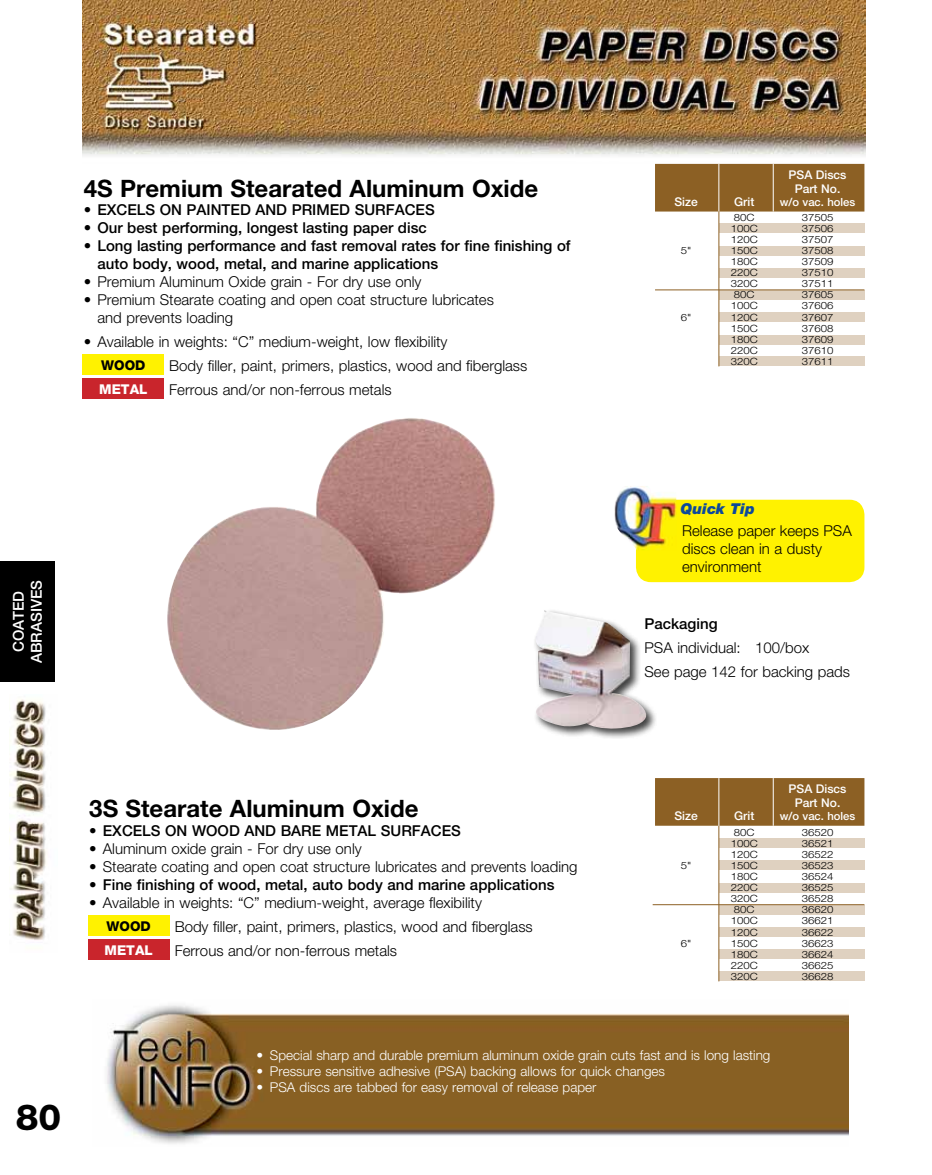
<style>
.page{position:relative;width:932px;height:1175px;background:#fff}
.page>*{position:absolute;margin:0;border:0;box-sizing:border-box;transform-origin:0 0}
.t1{font:800 36px "Helvetica Neue";color:#000}
.t2{font:700 24px "Helvetica Neue";color:#000}
.t3{font:300 15px/24px "Helvetica Neue";color:#000}
.t4{font:500 15px/18px "Helvetica Neue";color:#000}
.t5{font:500 15px/18px "Helvetica Neue";color:#fff;text-align:center}
.t6{font:italic 900 15px "Helvetica Neue";color:#0c499c}
.t7{font:300 13.5px "Helvetica Neue";color:#fff}
.t8{font:800 13.5px "Helvetica Neue";color:#fff}
.t9{font:800 13.5px "Helvetica Neue";color:#000}
.t10{font:500 12px/13.5px "Helvetica Neue";color:#fff;text-align:center}
.t11{font:500 11.25px "Helvetica Neue";color:#fff}
.t12{font:300 10.05px "Helvetica Neue";color:#000;scale:1.14 1}
.s1{font-weight:300}
</style>
<div class="page">
<img style="left:82px;top:0;width:783px;height:164px">
<img style="left:107px;top:1005px;width:741px;height:139px">
<div style="left:718px;top:882px;width:146px;height:10px;background:#dfd1c0"></div>
<div style="left:718px;top:860px;width:146px;height:10px;background:#dfd1c0"></div>
<div style="left:718px;top:838px;width:146px;height:10px;background:#dfd1c0"></div>
<div style="left:718px;top:905px;width:146px;height:9px;background:#dfd1c0"></div>
<div style="left:718px;top:927px;width:146px;height:10px;background:#dfd1c0"></div>
<div style="left:718px;top:949px;width:146px;height:10px;background:#dfd1c0"></div>
<div style="left:718px;top:971px;width:146px;height:10px;background:#dfd1c0"></div>
<hr style="left:652px;top:904px;width:212px;height:1px;background:#8c6024">
<div style="left:655px;top:164px;width:209px;height:47px;background:#8c6024"></div>
<hr style="left:772px;top:164px;width:1px;height:47px;background:#fff">
<hr style="left:718px;top:164px;width:1px;height:47px;background:#fff">
<div style="left:718px;top:268px;width:146px;height:9px;background:#dfd1c0"></div>
<div style="left:718px;top:246px;width:146px;height:9px;background:#dfd1c0"></div>
<div style="left:718px;top:223px;width:146px;height:10px;background:#dfd1c0"></div>
<div style="left:718px;top:290px;width:146px;height:10px;background:#dfd1c0"></div>
<div style="left:718px;top:312px;width:146px;height:10px;background:#dfd1c0"></div>
<div style="left:718px;top:335px;width:146px;height:9px;background:#dfd1c0"></div>
<div style="left:718px;top:356px;width:146px;height:10px;background:#dfd1c0"></div>
<hr style="left:655px;top:289px;width:209px;height:1px;background:#8c6024">
<hr style="left:718px;top:825px;width:1px;height:156px;background:#8c6024">
<div style="left:655px;top:778px;width:209px;height:47px;background:#8c6024;border:2px solid #8c6024"></div>
<hr style="left:772px;top:778px;width:1px;height:47px;background:#fff">
<hr style="left:718px;top:778px;width:1px;height:47px;background:#fff">
<div style="left:88px;top:939px;width:81px;height:20px;background:#c9252c"></div>
<div style="left:88px;top:915px;width:81px;height:20px;background:#fff200"></div>
<div style="left:82px;top:379px;width:82px;height:20px;background:#c9252c"></div>
<div style="left:82px;top:354px;width:82px;height:21px;background:#fff200"></div>
<img style="left:10px;top:699px;width:36px;height:241px">
<img style="left:167px;top:418px;width:328px;height:312px">
<div style="left:637px;top:501px;width:225px;height:79px;background:#fff200;border-radius:14px"></div>
<div style="left:636px;top:500px;width:228px;height:82px;border:3px solid #fff200;border-radius:14px"></div>
<img style="left:614px;top:486px;width:63px;height:64px">
<hr style="left:718px;top:211px;width:1px;height:155px;background:#8c6024">
<div style="left:0;top:561px;width:54px;height:120px;background:#000"></div>
<div style="left:532px;top:607px;width:124px;height:131px;background:#000;opacity:.75"></div>
<img style="left:535px;top:610px;width:111px;height:118px">
<h2 class="t2" style="left:84px;top:173px;width:456px">4S Premium Stearated Aluminum Oxide</h2>
<p class="t4" style="left:84px;top:200px;width:352px"><span class="s1">•</span> EXCELS ON PAINTED AND PRIMED SURFACES</p>
<p class="t4" style="left:84px;top:218px;width:344px"><span class="s1">•</span> Our best performing, longest lasting paper disc</p>
<p class="t4" style="left:97px;top:236px;width:475px;text-indent:-14px"><span class="s1">•</span> Long lasting performance and fast removal rates for fine finishing of auto body, wood, metal, and marine applications</p>
<p class="t3" style="left:84px;top:269px;width:339px">• Premium Aluminum Oxide grain - For dry use only</p>
<p class="t3" style="left:97px;top:290px;width:398px;line-height:18px;text-indent:-14px">• Premium Stearate coating and open coat structure lubricates and prevents loading</p>
<p class="t3" style="left:169px;top:329px;width:359px;text-indent:-85px">• Available in weights: “C” medium-weight, low flexibility<br>Body filler, paint, primers, plastics, wood and fiberglass</p>
<p class="t8" style="left:99px;top:381px;width:50px">METAL</p>
<p class="t3" style="left:169px;top:377px;width:224px">Ferrous and/or non-ferrous metals</p>
<p class="t9" style="left:101px;top:357px;width:46px">WOOD</p>
<p class="t10" style="left:788px;top:168px;width:59px">PSA Discs<br>Part No.</p>
<p class="t10" style="left:674px;top:195px;width:25px">Size</p>
<p class="t10" style="left:734px;top:195px;width:22px">Grit</p>
<p class="t11" style="left:779px;top:195px;width:77px">w/o vac. holes</p>
<p class="t12" style="left:734px;top:211px;width:20px">80C</p>
<p class="t12" style="left:801px;top:211px;width:29px">37505</p>
<p class="t12" style="left:730px;top:222px;width:25px">100C</p>
<p class="t12" style="left:801px;top:222px;width:29px">37506</p>
<p class="t12" style="left:730px;top:233px;width:25px">120C</p>
<p class="t12" style="left:801px;top:233px;width:29px">37507</p>
<p class="t12" style="left:681px;top:244px;width:11px">5"</p>
<p class="t12" style="left:730px;top:244px;width:25px">150C</p>
<p class="t12" style="left:801px;top:244px;width:29px">37508</p>
<p class="t12" style="left:730px;top:255px;width:25px">180C</p>
<p class="t12" style="left:801px;top:255px;width:29px">37509</p>
<p class="t12" style="left:730px;top:266px;width:25px">220C</p>
<p class="t12" style="left:801px;top:266px;width:29px">37510</p>
<p class="t12" style="left:730px;top:277px;width:25px">320C</p>
<p class="t12" style="left:801px;top:277px;width:29px">37511</p>
<p class="t12" style="left:734px;top:289px;width:20px">80C</p>
<p class="t12" style="left:801px;top:289px;width:29px">37605</p>
<p class="t12" style="left:730px;top:300px;width:25px">100C</p>
<p class="t12" style="left:801px;top:300px;width:29px">37606</p>
<p class="t12" style="left:681px;top:311px;width:11px">6"</p>
<p class="t12" style="left:730px;top:311px;width:25px">120C</p>
<p class="t12" style="left:801px;top:311px;width:29px">37607</p>
<p class="t12" style="left:730px;top:322px;width:25px">150C</p>
<p class="t12" style="left:801px;top:322px;width:29px">37608</p>
<p class="t12" style="left:730px;top:333px;width:25px">180C</p>
<p class="t12" style="left:801px;top:333px;width:29px">37609</p>
<p class="t12" style="left:730px;top:344px;width:25px">220C</p>
<p class="t12" style="left:801px;top:344px;width:29px">37610</p>
<p class="t12" style="left:730px;top:355px;width:25px">320C</p>
<p class="t12" style="left:801px;top:355px;width:29px">37611</p>
<p class="t5" style="left:9px;top:663px;width:85px;rotate:-90deg">COATED<br>ABRASIVES</p>
<p class="t5" style="left:5px;top:658px;width:76px;rotate:-90deg">GRINDING</p>
<p class="t6" style="left:680px;top:499px;width:76px">Quick Tip</p>
<p class="t3" style="left:682px;top:521px;width:171px;line-height:18px">Release paper keeps PSA discs clean in a dusty environment</p>
<p class="t4" style="left:644px;top:614px;width:75px">Packaging</p>
<p class="t3" style="left:644px;top:635px;width:207px">PSA individual: 100/box<br>See page 142 for backing pads</p>
<h1 class="t1" style="left:16px;top:1095px;width:47px">80</h1>
<p class="t10" style="left:788px;top:782px;width:59px">PSA Discs<br>Part No.</p>
<h2 class="t2" style="left:89px;top:794px;width:331px">3S Stearate Aluminum Oxide</h2>
<p class="t10" style="left:674px;top:809px;width:25px">Size</p>
<p class="t10" style="left:734px;top:809px;width:22px">Grit</p>
<p class="t11" style="left:779px;top:809px;width:77px">w/o vac. holes</p>
<p class="t4" style="left:89px;top:821px;width:373px"><span class="s1">•</span> EXCELS ON WOOD AND BARE METAL SURFACES</p>
<p class="t3" style="left:89px;top:835px;width:274px">• Aluminum oxide grain - For dry use only</p>
<p class="t3" style="left:89px;top:853px;width:489px">• Stearate coating and open coat structure lubricates and prevents loading</p>
<p class="t4" style="left:89px;top:875px;width:466px"><span class="s1">•</span> Fine finishing of wood, metal, auto body and marine applications</p>
<p class="t3" style="left:175px;top:889px;width:359px;text-indent:-85px">• Available in weights: “C” medium-weight, average flexibility<br>Body filler, paint, primers, plastics, wood and fiberglass</p>
<p class="t8" style="left:104px;top:941px;width:50px">METAL</p>
<p class="t3" style="left:175px;top:937px;width:224px">Ferrous and/or non-ferrous metals</p>
<p class="t12" style="left:734px;top:826px;width:20px">80C</p>
<p class="t12" style="left:801px;top:826px;width:29px">36520</p>
<p class="t12" style="left:730px;top:837px;width:25px">100C</p>
<p class="t12" style="left:801px;top:837px;width:29px">36521</p>
<p class="t12" style="left:730px;top:848px;width:25px">120C</p>
<p class="t12" style="left:801px;top:848px;width:29px">36522</p>
<p class="t12" style="left:680px;top:859px;width:11px">5"</p>
<p class="t12" style="left:730px;top:859px;width:25px">150C</p>
<p class="t12" style="left:801px;top:859px;width:29px">36523</p>
<p class="t12" style="left:730px;top:870px;width:25px">180C</p>
<p class="t12" style="left:801px;top:870px;width:29px">36524</p>
<p class="t12" style="left:730px;top:881px;width:25px">220C</p>
<p class="t12" style="left:801px;top:881px;width:29px">36525</p>
<p class="t12" style="left:730px;top:892px;width:25px">320C</p>
<p class="t12" style="left:801px;top:892px;width:29px">36528</p>
<p class="t12" style="left:734px;top:903px;width:20px">80C</p>
<p class="t12" style="left:801px;top:903px;width:29px">36620</p>
<p class="t12" style="left:730px;top:914px;width:25px">100C</p>
<p class="t12" style="left:801px;top:914px;width:29px">36621</p>
<p class="t12" style="left:730px;top:925px;width:25px">120C</p>
<p class="t12" style="left:801px;top:925px;width:29px">36622</p>
<p class="t12" style="left:680px;top:937px;width:11px">6"</p>
<p class="t12" style="left:730px;top:937px;width:25px">150C</p>
<p class="t12" style="left:801px;top:937px;width:29px">36623</p>
<p class="t12" style="left:730px;top:948px;width:25px">180C</p>
<p class="t12" style="left:801px;top:948px;width:29px">36624</p>
<p class="t12" style="left:730px;top:959px;width:25px">220C</p>
<p class="t12" style="left:801px;top:959px;width:29px">36625</p>
<p class="t12" style="left:730px;top:970px;width:25px">320C</p>
<p class="t12" style="left:801px;top:970px;width:29px">36628</p>
<p class="t9" style="left:106px;top:917px;width:46px">WOOD</p>
<p class="t7" style="left:256px;top:1046px;width:515px">• Special sharp and durable premium aluminum oxide grain cuts fast and is long lasting</p>
<p class="t7" style="left:256px;top:1063px;width:410px">• Pressure sensitive adhesive (PSA) backing allows for quick changes</p>
<p class="t7" style="left:256px;top:1079px;width:341px">• PSA discs are tabbed for easy removal of release paper</p>
</div>
